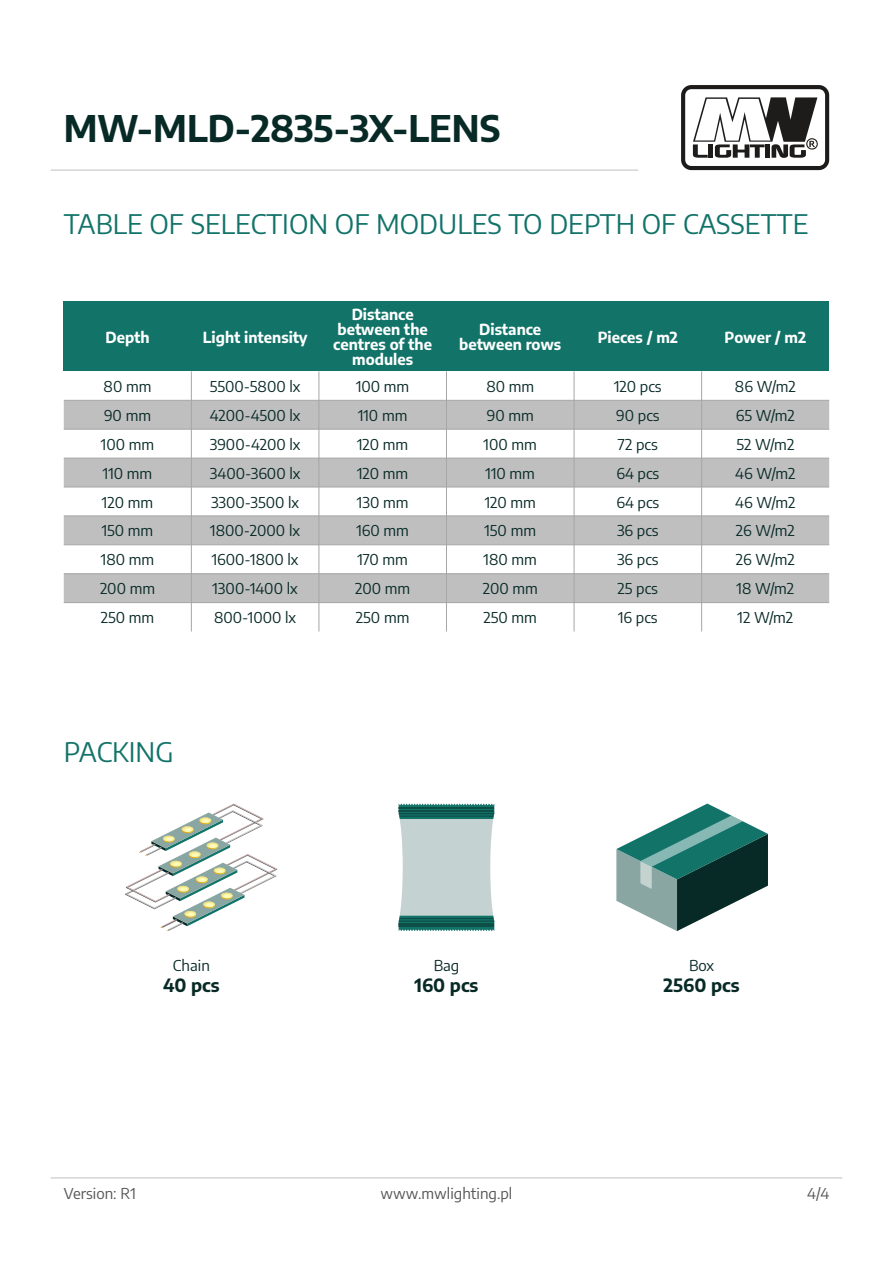
<style>
.page{position:relative;width:893px;height:1263px;background:#fff}
.page>*{position:absolute;margin:0;border:0;box-sizing:border-box;transform-origin:0 0}
.t1{font:700 36px "Encode Sans";color:#082a26}
.t2{font:27px "Encode Sans";color:#127369}
.t3{font:700 18px "Encode Sans";color:#082a26}
.t4{font:15px "Encode Sans";color:#082a26}
.t5{font:700 15px/15px "Encode Sans";color:#fff;text-align:center}
.t6{font:15px "Encode Sans";color:#555}
</style>
<div class="page">
<svg style="left:681px;top:85px;width:148px;height:85px"></svg>
<hr style="left:51px;top:1177px;width:791px;height:1px;background:#bfbfbf">
<hr style="left:51px;top:170px;width:587px;height:1px;background:#bfbfbf">
<svg style="left:616px;top:803px;width:152px;height:128px"></svg>
<svg style="left:399px;top:803px;width:95px;height:128px;background:#9ebbb8"></svg>
<svg style="left:125px;top:803px;width:152px;height:128px"></svg>
<div style="left:64px;top:301px;width:765px;height:70px;background:#127369"></div>
<svg style="left:64px;top:401px;width:765px;height:201px;fill:#bfbfbf"></svg>
<hr style="left:191px;top:371px;width:1px;height:260px;background:#a6a6a6">
<hr style="left:319px;top:371px;width:1px;height:260px;background:#a6a6a6">
<hr style="left:574px;top:371px;width:1px;height:260px;background:#a6a6a6">
<hr style="left:701px;top:371px;width:1px;height:260px;background:#a6a6a6">
<hr style="left:446px;top:371px;width:1px;height:260px;background:#a6a6a6">
<hr style="left:64px;top:400px;width:765px;height:1px;background:#a6a6a6">
<hr style="left:64px;top:429px;width:765px;height:1px;background:#a6a6a6">
<hr style="left:64px;top:458px;width:765px;height:1px;background:#a6a6a6">
<hr style="left:64px;top:487px;width:765px;height:1px;background:#a6a6a6">
<hr style="left:64px;top:515px;width:765px;height:1px;background:#a6a6a6">
<hr style="left:64px;top:544px;width:765px;height:1px;background:#a6a6a6">
<hr style="left:64px;top:573px;width:765px;height:1px;background:#a6a6a6">
<hr style="left:64px;top:602px;width:765px;height:1px;background:#a6a6a6">
<h1 class="t1" style="left:64px;top:105px;width:438px">MW-MLD-2835-3X-LENS</h1>
<h2 class="t2" style="left:64px;top:207px;width:746px">TABLE OF SELECTION OF MODULES TO DEPTH OF CASSETTE</h2>
<p class="t5" style="left:105px;top:329px;width:46px">Depth</p>
<p class="t5" style="left:203px;top:329px;width:106px">Light intensity</p>
<p class="t5" style="left:333px;top:306px;width:100px">Distance between the centres of the modules</p>
<p class="t5" style="left:459px;top:321px;width:104px">Distance between rows</p>
<p class="t5" style="left:598px;top:329px;width:82px">Pieces / m2</p>
<p class="t5" style="left:725px;top:329px;width:83px">Power / m2</p>
<p class="t4" style="left:104px;top:376px;width:49px">80 mm</p>
<p class="t4" style="left:210px;top:376px;width:92px">5500-5800 lx</p>
<p class="t4" style="left:356px;top:376px;width:55px">100 mm</p>
<p class="t4" style="left:486px;top:376px;width:49px">80 mm</p>
<p class="t4" style="left:614px;top:376px;width:49px">120 pcs</p>
<p class="t4" style="left:735px;top:376px;width:62px">86 W/m2</p>
<p class="t4" style="left:104px;top:405px;width:49px">90 mm</p>
<p class="t4" style="left:210px;top:405px;width:92px">4200-4500 lx</p>
<p class="t4" style="left:358px;top:405px;width:51px">110 mm</p>
<p class="t4" style="left:487px;top:405px;width:49px">90 mm</p>
<p class="t4" style="left:616px;top:405px;width:45px">90 pcs</p>
<p class="t4" style="left:736px;top:405px;width:61px">65 W/m2</p>
<p class="t4" style="left:101px;top:434px;width:55px">100 mm</p>
<p class="t4" style="left:210px;top:434px;width:92px">3900-4200 lx</p>
<p class="t4" style="left:357px;top:434px;width:53px">120 mm</p>
<p class="t4" style="left:484px;top:434px;width:55px">100 mm</p>
<p class="t4" style="left:618px;top:434px;width:41px">72 pcs</p>
<p class="t4" style="left:736px;top:434px;width:59px">52 W/m2</p>
<p class="t4" style="left:103px;top:463px;width:51px">110 mm</p>
<p class="t4" style="left:210px;top:463px;width:92px">3400-3600 lx</p>
<p class="t4" style="left:357px;top:463px;width:53px">120 mm</p>
<p class="t4" style="left:486px;top:463px;width:51px">110 mm</p>
<p class="t4" style="left:616px;top:463px;width:45px">64 pcs</p>
<p class="t4" style="left:735px;top:463px;width:62px">46 W/m2</p>
<p class="t4" style="left:102px;top:492px;width:53px">120 mm</p>
<p class="t4" style="left:211px;top:492px;width:90px">3300-3500 lx</p>
<p class="t4" style="left:357px;top:492px;width:53px">130 mm</p>
<p class="t4" style="left:485px;top:492px;width:53px">120 mm</p>
<p class="t4" style="left:616px;top:492px;width:45px">64 pcs</p>
<p class="t4" style="left:735px;top:492px;width:62px">46 W/m2</p>
<p class="t4" style="left:102px;top:521px;width:53px">150 mm</p>
<p class="t4" style="left:210px;top:521px;width:91px">1800-2000 lx</p>
<p class="t4" style="left:356px;top:521px;width:54px">160 mm</p>
<p class="t4" style="left:484px;top:521px;width:53px">150 mm</p>
<p class="t4" style="left:617px;top:521px;width:43px">36 pcs</p>
<p class="t4" style="left:736px;top:521px;width:60px">26 W/m2</p>
<p class="t4" style="left:101px;top:550px;width:55px">180 mm</p>
<p class="t4" style="left:212px;top:550px;width:88px">1600-1800 lx</p>
<p class="t4" style="left:357px;top:550px;width:52px">170 mm</p>
<p class="t4" style="left:484px;top:550px;width:55px">180 mm</p>
<p class="t4" style="left:617px;top:550px;width:43px">36 pcs</p>
<p class="t4" style="left:736px;top:550px;width:60px">26 W/m2</p>
<p class="t4" style="left:100px;top:579px;width:57px">200 mm</p>
<p class="t4" style="left:212px;top:579px;width:87px">1300-1400 lx</p>
<p class="t4" style="left:355px;top:579px;width:57px">200 mm</p>
<p class="t4" style="left:483px;top:579px;width:57px">200 mm</p>
<p class="t4" style="left:618px;top:579px;width:42px">25 pcs</p>
<p class="t4" style="left:736px;top:579px;width:59px">18 W/m2</p>
<p class="t4" style="left:101px;top:608px;width:55px">250 mm</p>
<p class="t4" style="left:214px;top:608px;width:84px">800-1000 lx</p>
<p class="t4" style="left:356px;top:608px;width:55px">250 mm</p>
<p class="t4" style="left:484px;top:608px;width:55px">250 mm</p>
<p class="t4" style="left:618px;top:608px;width:41px">16 pcs</p>
<p class="t4" style="left:737px;top:608px;width:57px">12 W/m2</p>
<h2 class="t2" style="left:64px;top:734px;width:111px">PACKING</h2>
<p class="t4" style="left:173px;top:955px;width:39px">Chain</p>
<p class="t3" style="left:163px;top:973px;width:58px">40 pcs</p>
<p class="t4" style="left:434px;top:955px;width:27px">Bag</p>
<p class="t3" style="left:414px;top:973px;width:65px">160 pcs</p>
<p class="t4" style="left:689px;top:955px;width:27px">Box</p>
<p class="t3" style="left:664px;top:973px;width:77px">2560 pcs</p>
<p class="t6" style="left:64px;top:1184px;width:74px">Version: R1</p>
<p class="t6" style="left:381px;top:1184px;width:133px">www.mwlighting.pl</p>
<p class="t6" style="left:807px;top:1184px;width:23px">4/4</p>
</div>
